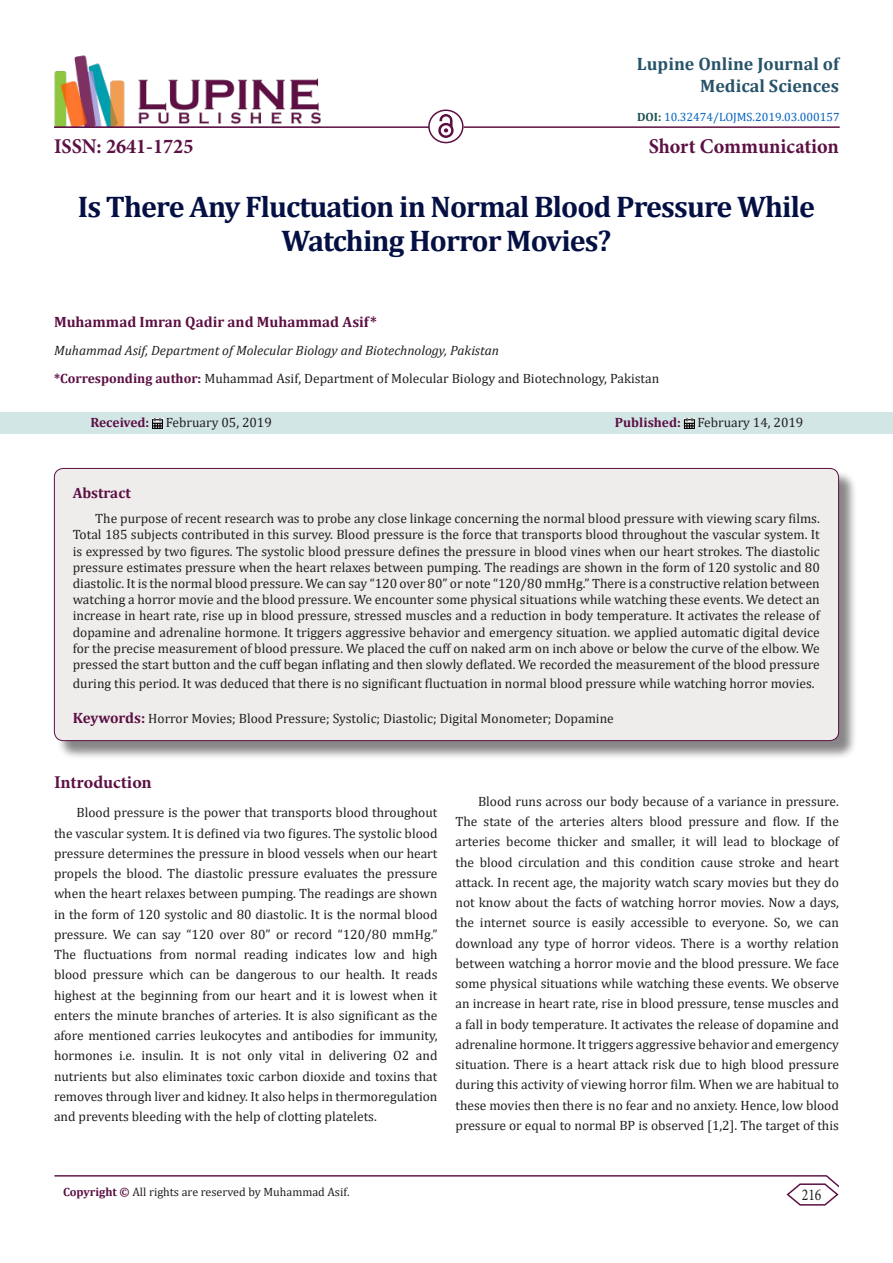
<style>
.page{position:relative;width:893px;height:1263px;background:#fff}
.page>*{position:absolute;margin:0;border:0;box-sizing:border-box;transform-origin:0 0}
.t1{font:700 30px/34.5px "Cambria";letter-spacing:-.03em;color:#041043;text-align:center}
.t2{font:700 21px "Minion Pro";color:#5c1043;scale:.96 1}
.t3{font:700 18px "Cambria";color:#27536a}
.t4{font:700 18px "Minion Pro";letter-spacing:-.005em;color:#5c1043}
.t5{font:16.5px "Minion Pro";color:#231f20;scale:.83 1}
.t6{font:700 15px "Cambria";color:#5c1043}
.t7{font:13.5px/20.2px "Cambria";color:#231f20;text-align:justify}
.t8{font:italic 13.5px "Cambria";color:#231f20}
.t9{font:12px "Cambria";color:#231f20}
.t10{font:12px "Cambria";color:#0563c1}
.s1{font-weight:700;color:#1e5050}
.s2{font-weight:700;color:#5c1043}
.s3{font-weight:700;font-size:15px;color:#5c1043}
</style>
<div class="page">
<hr style="left:54px;top:1175px;width:773px;height:1px;background:#5c1043">
<svg style="left:785px;top:1175px;width:54px;height:31px"></svg>
<img style="left:54px;top:55px;width:267px;height:71px">
<hr style="left:54px;top:126px;width:375px;height:2px;background:#5c1043">
<img style="left:438px;top:115px;width:15px;height:23px">
<div style="left:0;top:412px;width:893px;height:22px;background:#d2e6e6"></div>
<svg style="left:152px;top:418px;width:11px;height:11px"></svg>
<svg style="left:684px;top:418px;width:10px;height:11px"></svg>
<div style="left:428px;top:109px;width:36px;height:34px;border:2px solid #5c1043;border-radius:50%"></div>
<hr style="left:464px;top:126px;width:376px;height:2px;background:#5c1043">
<div style="left:56px;top:470px;width:802px;height:290px;background:#231f20;opacity:.54"></div>
<div style="left:54px;top:468px;width:785px;height:273px;background:#efedec;border-radius:9px"></div>
<p class="t3" style="left:637px;top:51px;width:203px">Lupine Online Journal of</p>
<p class="t3" style="left:700px;top:73px;width:140px">Medical Sciences</p>
<p class="t2" style="left:54px;top:131px;width:147px">ISSN: 2641-1725</p>
<p class="t10" style="left:637px;top:110px;width:204px"><span class="s1">DOI:</span> 10.32474/LOJMS.2019.03.000157</p>
<p class="t2" style="left:649px;top:131px;width:200px">Short Communication</p>
<p class="t1" style="left:78px;top:188px;width:739px">Is There Any Fluctuation in Normal Blood Pressure While<br>Watching Horror Movies?</p>
<p class="t6" style="left:54px;top:311px;width:324px">Muhammad Imran Qadir and Muhammad Asif*</p>
<p class="t8" style="left:54px;top:341px;width:446px">Muhammad Asif, Department of Molecular Biology and Biotechnology, Pakistan</p>
<p class="t7" style="left:54px;top:368px;width:607px"><span class="s2">*Corresponding author:</span> Muhammad Asif, Department of Molecular Biology and Biotechnology, Pakistan</p>
<p class="t7" style="left:90px;top:413px;width:183px"><span class="s2">Received:</span> February 05, 2019</p>
<p class="t7" style="left:615px;top:413px;width:190px"><span class="s2">Published:</span> February 14, 2019</p>
<p class="t6" style="left:73px;top:482px;width:60px">Abstract</p>
<p class="t7" style="left:73px;top:510px;width:749px;line-height:16.2px;text-indent:22px">The purpose of recent research was to probe any close linkage concerning the normal blood pressure with viewing scary films.<br>Total 185 subjects contributed in this survey. Blood pressure is the force that transports blood throughout the vascular system. It is expressed by two figures. The systolic blood pressure defines the pressure in blood vines when our heart strokes. The diastolic pressure estimates pressure when the heart relaxes between pumping. The readings are shown in the form of 120 systolic and 80 diastolic. It is the normal blood pressure. We can say “120 over 80” or note “120/80 mmHg.” There is a constructive relation between watching a horror movie and the blood pressure. We encounter some physical situations while watching these events. We detect an increase in heart rate, rise up in blood pressure, stressed muscles and a reduction in body temperature. It activates the release of dopamine and adrenaline hormone. It triggers aggressive behavior and emergency situation. we applied automatic digital device for the precise measurement of blood pressure. We placed the cuff on naked arm on inch above or below the curve of the elbow. We pressed the start button and the cuff began inflating and then slowly deflated. We recorded the measurement of the blood pressure</p>
<p class="t7" style="left:73px;top:673px;width:743px">during this period. It was deduced that there is no significant fluctuation in normal blood pressure while watching horror movies.</p>
<p class="t7" style="left:73px;top:708px;width:543px"><span class="s3">Keywords:</span> Horror Movies; Blood Pressure; Systolic; Diastolic; Digital Monometer; Dopamine</p>
<p class="t4" style="left:54px;top:770px;width:99px">Introduction</p>
<p class="t7" style="left:54px;top:802px;width:385px;text-indent:22px">Blood pressure is the power that transports blood throughout the vascular system. It is defined via two figures. The systolic blood pressure determines the pressure in blood vessels when our heart propels the blood. The diastolic pressure evaluates the pressure when the heart relaxes between pumping. The readings are shown in the form of 120 systolic and 80 diastolic. It is the normal blood pressure. We can say “120 over 80” or record “120/80 mmHg.” The fluctuations from normal reading indicates low and high blood pressure which can be dangerous to our health. It reads highest at the beginning from our heart and it is lowest when it enters the minute branches of arteries. It is also significant as the afore mentioned carries leukocytes and antibodies for immunity, hormones i.e. insulin. It is not only vital in delivering O2 and nutrients but also eliminates toxic carbon dioxide and toxins that removes through liver and kidney. It also helps in thermoregulation and prevents bleeding with the help of clotting platelets.</p>
<p class="t7" style="left:455px;top:791px;width:385px;text-indent:22px">Blood runs across our body because of a variance in pressure.<br>The state of the arteries alters blood pressure and flow. If the arteries become thicker and smaller, it will lead to blockage of the blood circulation and this condition cause stroke and heart attack. In recent age, the majority watch scary movies but they do not know about the facts of watching horror movies. Now a days, the internet source is easily accessible to everyone. So, we can download any type of horror videos. There is a worthy relation between watching a horror movie and the blood pressure. We face some physical situations while watching these events. We observe an increase in heart rate, rise in blood pressure, tense muscles and a fall in body temperature. It activates the release of dopamine and adrenaline hormone. It triggers aggressive behavior and emergency situation. There is a heart attack risk due to high blood pressure during this activity of viewing horror film. When we are habitual to these movies then there is no fear and no anxiety. Hence, low blood pressure or equal to normal BP is observed [1,2]. The target of this</p>
<p class="t9" style="left:63px;top:1185px;width:288px"><span class="s2">Copyright ©</span> All rights are reserved by Muhammad Asif.</p>
<p class="t5" style="left:802px;top:1183px;width:25px">216</p>
</div>
